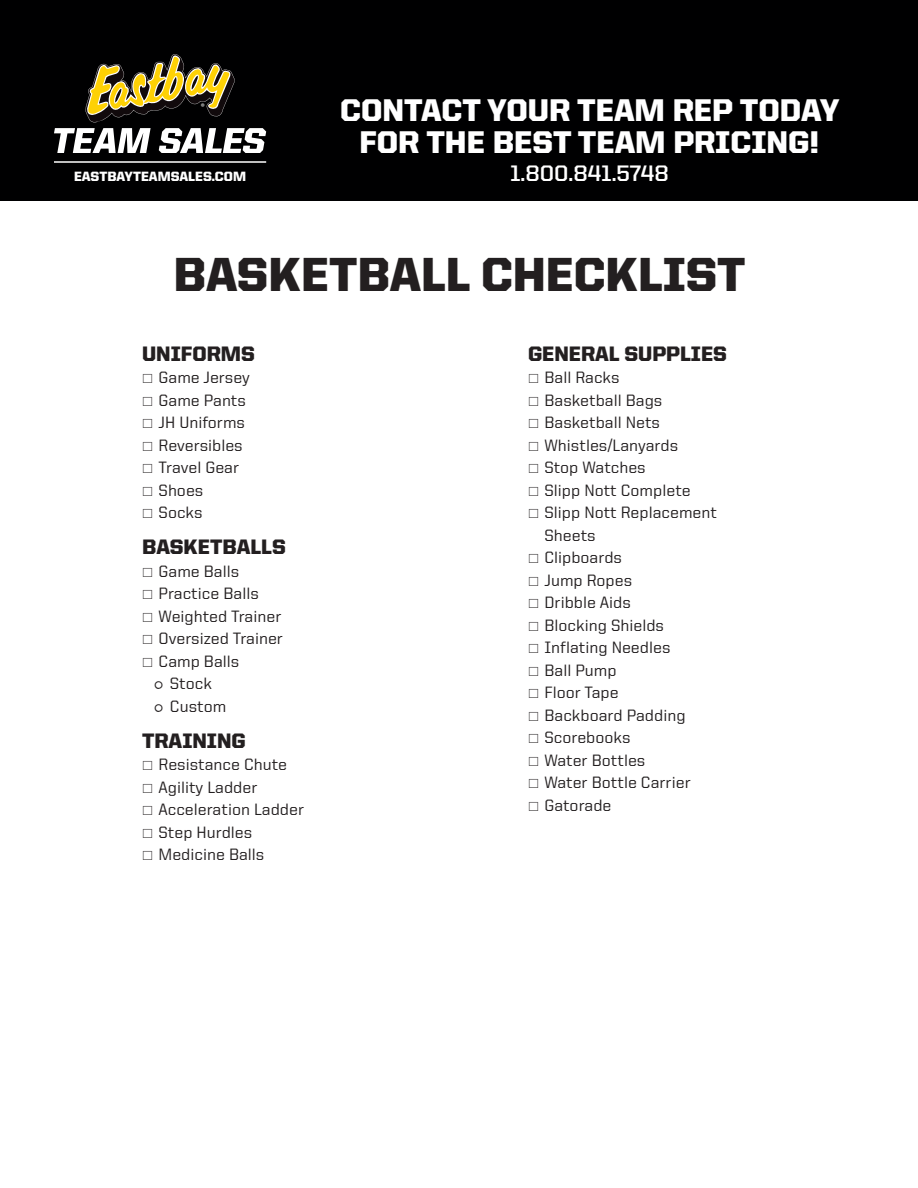
<style>
.page{position:relative;width:918px;height:1188px;background:#fff}
.page>*{position:absolute;margin:0;border:0;box-sizing:border-box;transform-origin:0 0}
.t1{font:900 48px "United Sans Reg";color:#231f20}
.t2{font:900 31.5px/31.5px "United Sans Reg";color:#fff;text-align:center}
.t3{font:700 22.5px "United Sans Reg";color:#fff}
._01_EB14_Title{font:900 21px "United Sans Reg";color:#231f20}
._03_EB14_Copy{font:500 16.5px/22.5px "United Sans Reg";color:#231f20}
.t4{font:900 13.5px "United Sans Reg";color:#fff}
.t5{font:9.6px "Myriad Pro";color:#fff}
</style>
<div class="page">
<div style="left:0;top:0;width:918px;height:201px;background:#000001"></div>
<svg style="left:85px;top:54px;width:150px;height:68px"></svg>
<svg style="left:54px;top:128px;width:97px;height:25px"></svg>
<svg style="left:159px;top:128px;width:107px;height:25px"></svg>
<hr style="left:54px;top:161px;width:212px;height:2px;background:#fff">
<p class="t5" style="left:201px;top:101px;width:6px">®</p>
<p class="t2" style="left:340px;top:94px;width:501px">CONTACT YOUR TEAM REP TODAY<br>FOR THE BEST TEAM PRICING!</p>
<p class="t3" style="left:510px;top:161px;width:160px">1.800.841.5748</p>
<p class="t4" style="left:74px;top:169px;width:174px">EASTBAYTEAMSALES.COM</p>
<p class="t1" style="left:174px;top:248px;width:573px">BASKETBALL CHECKLIST</p>
<p class="_01_EB14_Title" style="left:142px;top:342px;width:114px">UNIFORMS</p>
<p class="_03_EB14_Copy" style="left:142px;top:366px;width:109px">⎕ Game Jersey</p>
<p class="_03_EB14_Copy" style="left:142px;top:389px;width:105px">⎕ Game Pants</p>
<p class="_03_EB14_Copy" style="left:142px;top:411px;width:104px">⎕ JH Uniforms</p>
<p class="_03_EB14_Copy" style="left:142px;top:434px;width:102px">⎕ Reversibles</p>
<p class="_03_EB14_Copy" style="left:142px;top:456px;width:99px">⎕ Travel Gear</p>
<p class="_03_EB14_Copy" style="left:142px;top:479px;width:63px">⎕ Shoes</p>
<p class="_03_EB14_Copy" style="left:142px;top:501px;width:62px">⎕ Socks</p>
<p class="_01_EB14_Title" style="left:142px;top:536px;width:145px">BASKETBALLS</p>
<p class="_03_EB14_Copy" style="left:142px;top:560px;width:99px">⎕ Game Balls</p>
<p class="_03_EB14_Copy" style="left:142px;top:582px;width:118px">⎕ Practice Balls</p>
<p class="_03_EB14_Copy" style="left:142px;top:605px;width:141px">⎕ Weighted Trainer</p>
<p class="_03_EB14_Copy" style="left:142px;top:627px;width:142px">⎕ Oversized Trainer</p>
<p class="_03_EB14_Copy" style="left:142px;top:650px;width:99px">⎕ Camp Balls</p>
<p class="_03_EB14_Copy" style="left:153px;top:672px;width:60px">⚪ Stock</p>
<p class="_03_EB14_Copy" style="left:153px;top:695px;width:75px">⚪ Custom</p>
<p class="_01_EB14_Title" style="left:142px;top:729px;width:105px">TRAINING</p>
<p class="_03_EB14_Copy" style="left:142px;top:753px;width:146px">⎕ Resistance Chute</p>
<p class="_03_EB14_Copy" style="left:142px;top:776px;width:117px">⎕ Agility Ladder</p>
<p class="_03_EB14_Copy" style="left:142px;top:798px;width:164px">⎕ Acceleration Ladder</p>
<p class="_03_EB14_Copy" style="left:142px;top:821px;width:112px">⎕ Step Hurdles</p>
<p class="_03_EB14_Copy" style="left:142px;top:843px;width:124px">⎕ Medicine Balls</p>
<p class="_01_EB14_Title" style="left:528px;top:342px;width:201px">GENERAL SUPPLIES</p>
<p class="_03_EB14_Copy" style="left:528px;top:366px;width:93px">⎕ Ball Racks</p>
<p class="_03_EB14_Copy" style="left:528px;top:389px;width:136px">⎕ Basketball Bags</p>
<p class="_03_EB14_Copy" style="left:528px;top:411px;width:134px">⎕ Basketball Nets</p>
<p class="_03_EB14_Copy" style="left:528px;top:434px;width:152px">⎕ Whistles/Lanyards</p>
<p class="_03_EB14_Copy" style="left:528px;top:456px;width:119px">⎕ Stop Watches</p>
<p class="_03_EB14_Copy" style="left:528px;top:479px;width:164px">⎕ Slipp Nott Complete</p>
<p class="_03_EB14_Copy" style="left:544px;top:501px;width:174px;text-indent:-16px">⎕ Slipp Nott Replacement<br>Sheets</p>
<p class="_03_EB14_Copy" style="left:528px;top:546px;width:96px">⎕ Clipboards</p>
<p class="_03_EB14_Copy" style="left:528px;top:569px;width:106px">⎕ Jump Ropes</p>
<p class="_03_EB14_Copy" style="left:528px;top:591px;width:104px">⎕ Dribble Aids</p>
<p class="_03_EB14_Copy" style="left:528px;top:614px;width:138px">⎕ Blocking Shields</p>
<p class="_03_EB14_Copy" style="left:528px;top:636px;width:144px">⎕ Inflating Needles</p>
<p class="_03_EB14_Copy" style="left:528px;top:659px;width:90px">⎕ Ball Pump</p>
<p class="_03_EB14_Copy" style="left:528px;top:681px;width:92px">⎕ Floor Tape</p>
<p class="_03_EB14_Copy" style="left:528px;top:704px;width:159px">⎕ Backboard Padding</p>
<p class="_03_EB14_Copy" style="left:528px;top:726px;width:104px">⎕ Scorebooks</p>
<p class="_03_EB14_Copy" style="left:528px;top:749px;width:119px">⎕ Water Bottles</p>
<p class="_03_EB14_Copy" style="left:528px;top:771px;width:164px">⎕ Water Bottle Carrier</p>
<p class="_03_EB14_Copy" style="left:528px;top:794px;width:85px">⎕ Gatorade</p>
</div>
